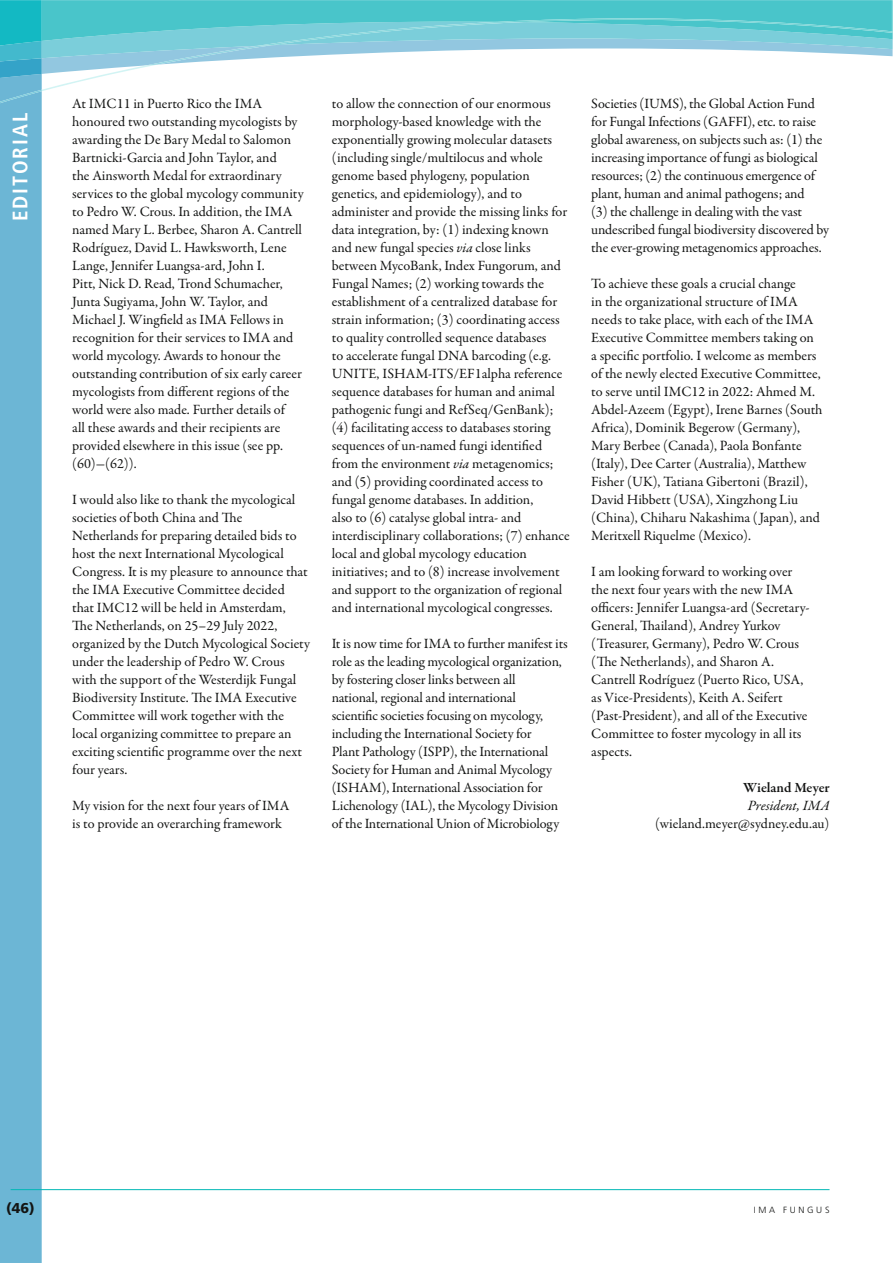
<style>
.page{position:relative;width:893px;height:1263px;background:#fff}
.page>*{position:absolute;margin:0;border:0;box-sizing:border-box;transform-origin:0 0}
.t1{font:700 condensed 21px "Frutiger LT Std";letter-spacing:.1em;color:#fff}
.t2{font:14.25px/18px "Garamond Premr Pro";color:#131413}
.t3{font:italic 14.25px "Garamond Premr Pro";color:#131413}
.t4{font:600 14.25px "Garamond Premr Pro";color:#131413}
.t5{font:900 14.25px "Frutiger LT Std";color:#131413}
.t6{font:300 9px "Frutiger LT Std";letter-spacing:.3em;color:#131413}
.s1{font-style:italic}
</style>
<div class="page">
<div style="left:0;top:103px;width:42px;height:1160px;background:#6cb6d5"></div>
<svg style="left:0;top:0;width:893px;height:103px"></svg>
<hr style="left:11px;top:1189px;width:818px;height:1px;background:#00b7b5">
<h1 class="t1" style="left:8px;top:221px;width:110px;rotate:-90deg">EDITORIAL</h1>
<p class="t2" style="left:72px;top:96px;width:233px">At IMC11 in Puerto Rico the IMA honoured two outstanding mycologists by awarding the De Bary Medal to Salomon Bartnicki-Garcia and John Taylor, and<br>the Ainsworth Medal for extraordinary services to the global mycology community to Pedro W. Crous. In addition, the IMA named Mary L. Berbee, Sharon A. Cantrell Rodríguez, David L. Hawksworth, Lene Lange, Jennifer Luangsa-ard, John I.<br>Pitt, Nick D. Read, Trond Schumacher, Junta Sugiyama, John W. Taylor, and Michael J. Wingfield as IMA Fellows in recognition for their services to IMA and world mycology. Awards to honour the outstanding contribution of six early career mycologists from different regions of the world were also made. Further details of<br>all these awards and their recipients are provided elsewhere in this issue (see pp. (60)—(62)).</p>
<p class="t2" style="left:72px;top:492px;width:239px">I would also like to thank the mycological societies of both China and The Netherlands for preparing detailed bids to host the next International Mycological Congress. It is my pleasure to announce that the IMA Executive Committee decided that IMC12 will be held in Amsterdam,<br>The Netherlands, on 25–29 July 2022, organized by the Dutch Mycological Society under the leadership of Pedro W. Crous with the support of the Westerdijk Fungal Biodiversity Institute. The IMA Executive Committee will work together with the local organizing committee to prepare an exciting scientific programme over the next four years.</p>
<p class="t2" style="left:72px;top:798px;width:219px">My vision for the next four years of IMA is to provide an overarching framework</p>
<p class="t2" style="left:332px;top:96px;width:239px">to allow the connection of our enormous morphology-based knowledge with the exponentially growing molecular datasets (including single/multilocus and whole genome based phylogeny, population genetics, and epidemiology), and to administer and provide the missing links for data integration, by: (1) indexing known and new fungal species <span class="s1">via</span> close links between MycoBank, Index Fungorum, and Fungal Names; (2) working towards the establishment of a centralized database for strain information; (3) coordinating access to quality controlled sequence databases<br>to accelerate fungal DNA barcoding (e.g.<br>UNITE, ISHAM-ITS/EF1alpha reference sequence databases for human and animal pathogenic fungi and RefSeq/GenBank); (4) facilitating access to databases storing sequences of un-named fungi identified from the environment <span class="s1">via</span> metagenomics; and (5) providing coordinated access to fungal genome databases. In addition,<br>also to (6) catalyse global intra- and interdisciplinary collaborations; (7) enhance local and global mycology education initiatives; and to (8) increase involvement and support to the organization of regional and international mycological congresses.</p>
<p class="t2" style="left:332px;top:636px;width:237px">It is now time for IMA to further manifest its role as the leading mycological organization, by fostering closer links between all<br>national, regional and international<br>scientific societies focusing on mycology, including the International Society for<br>Plant Pathology (ISPP), the International Society for Human and Animal Mycology (ISHAM), International Association for Lichenology (IAL), the Mycology Division of the International Union of Microbiology</p>
<p class="t2" style="left:591px;top:96px;width:239px">Societies (IUMS), the Global Action Fund for Fungal Infections (GAFFI), etc. to raise global awareness, on subjects such as: (1) the increasing importance of fungi as biological resources; (2) the continuous emergence of plant, human and animal pathogens; and<br>(3) the challenge in dealing with the vast undescribed fungal biodiversity discovered by the ever-growing metagenomics approaches.</p>
<p class="t2" style="left:591px;top:276px;width:233px">To achieve these goals a crucial change<br>in the organizational structure of IMA needs to take place, with each of the IMA Executive Committee members taking on a specific portfolio. I welcome as members of the newly elected Executive Committee, to serve until IMC12 in 2022: Ahmed M.<br>Abdel-Azeem (Egypt), Irene Barnes (South Africa), Dominik Begerow (Germany), Mary Berbee (Canada), Paola Bonfante (Italy), Dee Carter (Australia), Matthew Fisher (UK), Tatiana Gibertoni (Brazil), David Hibbett (USA), Xingzhong Liu (China), Chiharu Nakashima (Japan), and Meritxell Riquelme (Mexico).</p>
<p class="t2" style="left:591px;top:564px;width:220px">I am looking forward to working over the next four years with the new IMA officers: Jennifer Luangsa-ard (Secretary-General, Thailand), Andrey Yurkov (Treasurer, Germany), Pedro W. Crous (The Netherlands), and Sharon A.<br>Cantrell Rodríguez (Puerto Rico, USA, as Vice-Presidents), Keith A. Seifert (Past-President), and all of the Executive Committee to foster mycology in all its aspects.</p>
<p class="t4" style="left:743px;top:779px;width:88px">Wieland Meyer</p>
<p class="t3" style="left:747px;top:800px;width:83px">President, IMA</p>
<p class="t2" style="left:655px;top:816px;width:176px">(wieland.meyer@sydney.edu.au)</p>
<p class="t5" style="left:6px;top:1200px;width:30px">(46)</p>
<p class="t6" style="left:753px;top:1205px;width:77px">IMA FUNGUS</p>
</div>
